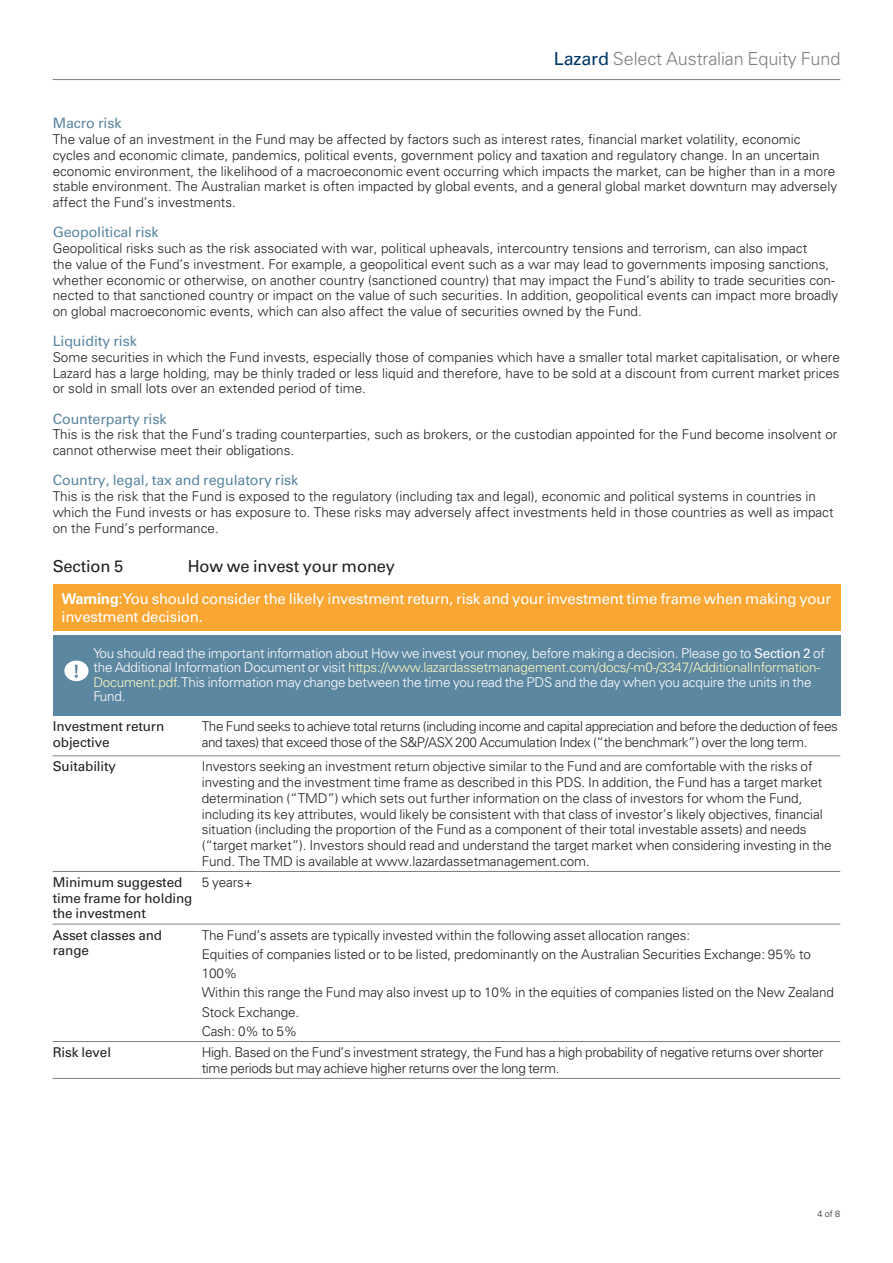
<style>
.page{position:relative;width:893px;height:1263px;background:#fff}
.page>*{position:absolute;margin:0;border:0;box-sizing:border-box;transform-origin:0 0}
.t1{font:300 18px "Univers LT Std";letter-spacing:-.01em;color:#808083}
.t2{font:16.5px "Univers LT Std";letter-spacing:-.01em;color:#231f20}
.t3{font:15px/18px "Univers LT Std";letter-spacing:-.015em;color:#fff}
.t4{font:14.25px "Univers LT Std";letter-spacing:-.01em;color:#5c87a1}
.t5{font:300 13.5px/15.8px "Univers LT Std";color:#231f20}
.t6{font:300 13.5px/14.2px "Univers LT Std";letter-spacing:-.015em;color:#fff}
.t7{font:300 13.5px/15.8px "Univers LT Std";letter-spacing:-.03em;color:#231f20}
.t8{font:300 13.5px/15.8px "Univers LT Std";letter-spacing:-.025em;color:#231f20}
.t9{font:13.5px/15.8px "Univers LT Std";letter-spacing:-.01em;color:#231f20}
.t10{font:300 9px "Univers LT Std";color:#231f20}
.s1{font-weight:400;color:#003667}
.s2{font-weight:700}
.s3{font-weight:400}
.s4{color:#fcf8c0}
</style>
<div class="page">
<hr style="left:53px;top:79px;width:787px;height:1px;background:#808083">
<div style="left:53px;top:585px;width:787px;height:46px;background:#faa633"></div>
<hr style="left:53px;top:755px;width:146px;height:1px;background:#808083">
<hr style="left:199px;top:755px;width:641px;height:1px;background:#808083">
<hr style="left:53px;top:871px;width:146px;height:1px;background:#808083">
<hr style="left:199px;top:871px;width:641px;height:1px;background:#808083">
<hr style="left:53px;top:924px;width:146px;height:1px;background:#808083">
<hr style="left:199px;top:924px;width:641px;height:1px;background:#808083">
<hr style="left:53px;top:1041px;width:146px;height:1px;background:#808083">
<hr style="left:199px;top:1041px;width:641px;height:1px;background:#808083">
<hr style="left:53px;top:1078px;width:146px;height:1px;background:#808083">
<hr style="left:199px;top:1078px;width:641px;height:1px;background:#808083">
<div style="left:53px;top:635px;width:787px;height:81px;background:#5c87a1"></div>
<div style="left:64px;top:660px;width:24px;height:21px;background:#fff;border-radius:50%"></div>
<svg style="left:75px;top:665px;width:3px;height:13px"></svg>
<h1 class="t1" style="left:554px;top:48px;width:288px"><span class="s1">Lazard</span> Select Australian Equity Fund</h1>
<p class="t4" style="left:53px;top:115px;width:70px">Macro risk</p>
<p class="t5" style="left:53px;top:131px;width:786px">The value of an investment in the Fund may be affected by factors such as interest rates, financial market volatility, economic cycles and economic climate, pandemics, political events, government policy and taxation and regulatory change. In an uncertain economic environment, the likelihood of a macroeconomic event occurring which impacts the market, can be higher than in a more stable environment. The Australian market is often impacted by global events, and a general global market downturn may adversely affect the Fund’s investments.</p>
<p class="t4" style="left:53px;top:224px;width:107px">Geopolitical risk</p>
<p class="t5" style="left:53px;top:240px;width:787px">Geopolitical risks such as the risk associated with war, political upheavals, intercountry tensions and terrorism, can also impact<br>the value of the Fund’s investment. For example, a geopolitical event such as a war may lead to governments imposing sanctions, whether economic or otherwise, on another country (sanctioned country) that may impact the Fund’s ability to trade securities con&shy;nected to that sanctioned country or impact on the value of such securities. In addition, geopolitical events can impact more broadly on global macroeconomic events, which can also affect the value of securities owned by the Fund.</p>
<p class="t4" style="left:53px;top:333px;width:86px">Liquidity risk</p>
<p class="t5" style="left:53px;top:349px;width:789px;text-align:justify">Some securities in which the Fund invests, especially those of companies which have a smaller total market capitalisation, or where Lazard has a large holding, may be thinly traded or less liquid and therefore, have to be sold at a discount from current market prices or sold in small lots over an extended period of time.</p>
<p class="t4" style="left:53px;top:410px;width:115px">Counterparty risk</p>
<p class="t5" style="left:53px;top:427px;width:786px">This is the risk that the Fund’s trading counterparties, such as brokers, or the custodian appointed for the Fund become insolvent or cannot otherwise meet their obligations.</p>
<p class="t4" style="left:53px;top:472px;width:247px">Country, legal, tax and regulatory risk</p>
<p class="t5" style="left:53px;top:488px;width:782px">This is the risk that the Fund is exposed to the regulatory (including tax and legal), economic and political systems in countries in which the Fund invests or has exposure to. These risks may adversely affect investments held in those countries as well as impact on the Fund’s performance.</p>
<p class="t2" style="left:53px;top:556px;width:72px">Section 5</p>
<p class="t2" style="left:188px;top:556px;width:209px">How we invest your money</p>
<p class="t3" style="left:62px;top:590px;width:771px"><span class="s2">Warning</span>:You should consider the likely investment return, risk and your investment time frame when making your investment decision.</p>
<p class="t6" style="left:93px;top:646px;width:733px">You should read the important information about How we invest your money, before making a decision. Please go to <span class="s3">Section 2</span> of the Additional Information Document or visit <span class="s4">https://www.lazardassetmanagement.com/docs/-m0-/3347/AdditionalInformation-Document.pdf</span>. This information may change between the time you read the PDS and the day when you acquire the units in the Fund.</p>
<p class="t9" style="left:53px;top:719px;width:113px">Investment return objective</p>
<p class="t7" style="left:202px;top:719px;width:638px">The Fund seeks to achieve total returns (including income and capital appreciation and before the deduction of fees and taxes) that exceed those of the S&amp;P/ASX 200 Accumulation Index (“the benchmark”) over the long term.</p>
<p class="t9" style="left:53px;top:759px;width:65px">Suitability</p>
<p class="t5" style="left:202px;top:759px;width:631px">Investors seeking an investment return objective similar to the Fund and are comfortable with the risks of investing and the investment time frame as described in this PDS. In addition, the Fund has a target market determination (“TMD”) which sets out further information on the class of investors for whom the Fund, including its key attributes, would likely be consistent with that class of investor’s likely objectives, financial situation (including the proportion of the Fund as a component of their total investable assets) and needs (“target market”). Investors should read and understand the target market when considering investing in the Fund. The TMD is available at www.lazardassetmanagement.com.</p>
<p class="t9" style="left:53px;top:874px;width:141px">Minimum suggested time frame for holding the investment</p>
<p class="t5" style="left:202px;top:874px;width:53px">5 years+</p>
<p class="t9" style="left:53px;top:927px;width:111px">Asset classes and range</p>
<p class="t5" style="left:202px;top:925px;width:634px;line-height:19.2px">The Fund’s assets are typically invested within the following asset allocation ranges:<br>Equities of companies listed or to be listed, predominantly on the Australian Securities Exchange: 95% to 100%<br>Within this range the Fund may also invest up to 10% in the equities of companies listed on the New Zealand Stock Exchange.<br>Cash: 0% to 5%</p>
<p class="t9" style="left:53px;top:1044px;width:60px">Risk level</p>
<p class="t8" style="left:202px;top:1044px;width:623px">High. Based on the Fund’s investment strategy, the Fund has a high probability of negative returns over shorter time periods but may achieve higher returns over the long term.</p>
<p class="t10" style="left:817px;top:1208px;width:24px">4 of 8</p>
</div>
